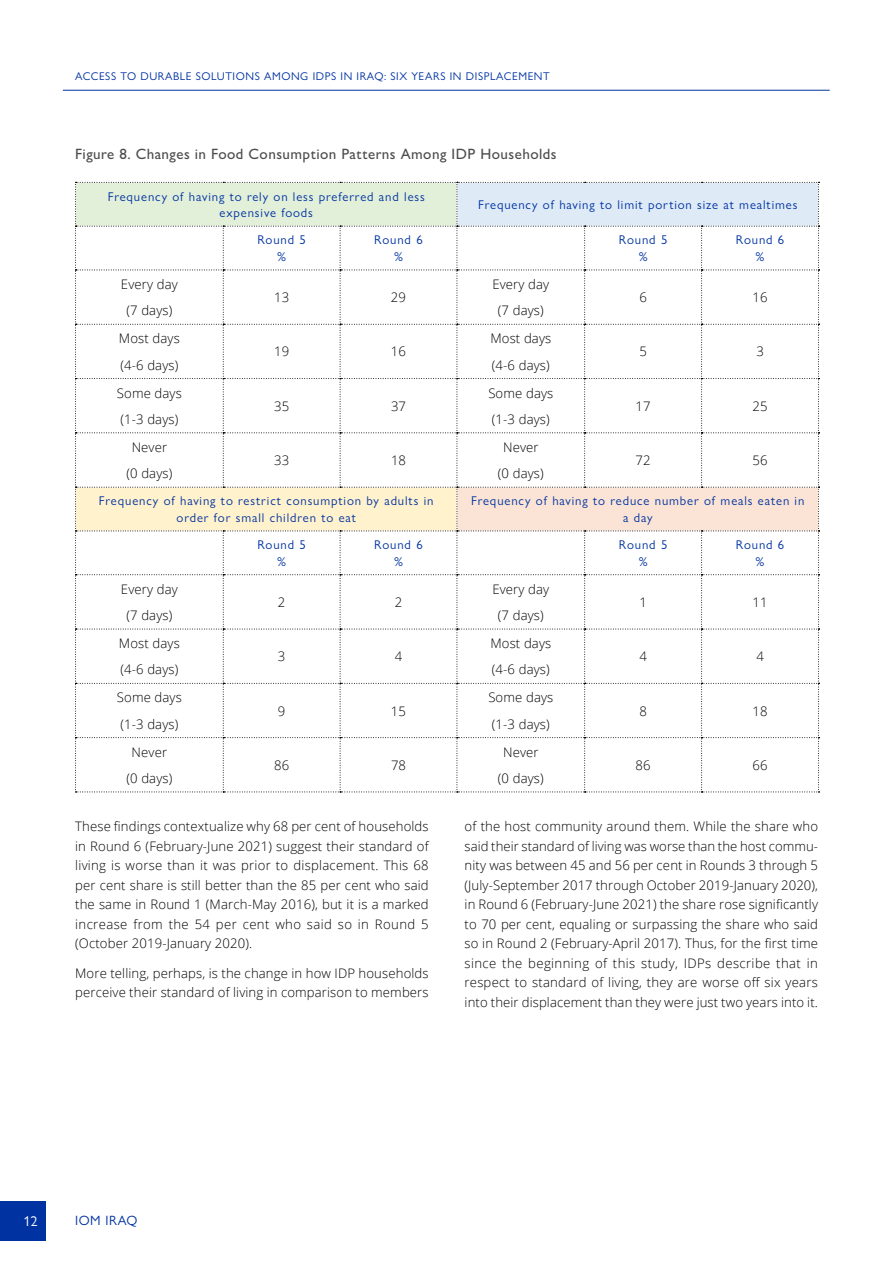
<style>
.page{position:relative;width:893px;height:1263px;background:#fff}
.page>*{position:absolute;margin:0;border:0;box-sizing:border-box;transform-origin:0 0}
.t1{font:500 15px "Gill Sans Nova";letter-spacing:.03em;color:#4d4d4f}
.t2{font:14.25px "Gill Sans Nova";color:#fff}
.t3{font:13.5px "Gill Sans Nova";letter-spacing:.04em;color:#0033a1}
.t4{font:300 13.2px/26.2px "Open Sans";letter-spacing:.01em;color:#000}
.t5{font:12.75px/16.5px "Gill Sans Nova";letter-spacing:.07em;color:#0033a1;text-align:center}
.t6{font:11.25px "Gill Sans Nova";letter-spacing:.05em;color:#0033a1}
</style>
<div class="page">
<svg style="left:75px;top:182px;width:744px;height:610px"></svg>
<hr style="left:63px;top:90px;width:767px;height:1px;background:#0033a1">
<div style="left:0;top:1201px;width:46px;height:39px;background:#0033a1"></div>
<p class="t6" style="left:75px;top:70px;width:476px">ACCESS TO DURABLE SOLUTIONS AMONG IDPS IN IRAQ: SIX YEARS IN DISPLACEMENT</p>
<p class="t1" style="left:75px;top:145px;width:483px">Figure 8. Changes in Food Consumption Patterns Among IDP Households</p>
<p class="t5" style="left:108px;top:188px;width:319px">Frequency of having to rely on less preferred and less expensive foods</p>
<p class="t5" style="left:478px;top:196px;width:321px">Frequency of having to limit portion size at mealtimes</p>
<p class="t5" style="left:257px;top:232px;width:50px">Round 5 %</p>
<p class="t5" style="left:374px;top:232px;width:50px">Round 6 %</p>
<p class="t5" style="left:619px;top:232px;width:50px">Round 5 %</p>
<p class="t5" style="left:736px;top:232px;width:50px">Round 6 %</p>
<p class="t4" style="left:121px;top:271px;width:58px;text-align:center">Every day (7 days)</p>
<p class="t4" style="left:492px;top:271px;width:58px;text-align:center">Every day (7 days)</p>
<p class="t4" style="left:274px;top:284px;width:17px">13</p>
<p class="t4" style="left:391px;top:284px;width:17px">29</p>
<p class="t4" style="left:639px;top:284px;width:9px">6</p>
<p class="t4" style="left:752px;top:284px;width:17px">16</p>
<p class="t4" style="left:119px;top:325px;width:62px">Most days (4-6 days)</p>
<p class="t4" style="left:274px;top:338px;width:17px">19</p>
<p class="t4" style="left:391px;top:338px;width:17px">16</p>
<p class="t4" style="left:490px;top:325px;width:62px">Most days (4-6 days)</p>
<p class="t4" style="left:639px;top:338px;width:9px">5</p>
<p class="t4" style="left:756px;top:338px;width:9px">3</p>
<p class="t4" style="left:117px;top:379px;width:67px">Some days (1-3 days)</p>
<p class="t4" style="left:274px;top:392px;width:17px">35</p>
<p class="t4" style="left:391px;top:392px;width:17px">37</p>
<p class="t4" style="left:488px;top:379px;width:67px">Some days (1-3 days)</p>
<p class="t4" style="left:636px;top:392px;width:17px">17</p>
<p class="t4" style="left:753px;top:392px;width:17px">25</p>
<p class="t4" style="left:126px;top:434px;width:47px;text-align:center">Never (0 days)</p>
<p class="t4" style="left:274px;top:447px;width:17px">33</p>
<p class="t4" style="left:391px;top:447px;width:17px">18</p>
<p class="t4" style="left:498px;top:434px;width:47px;text-align:center">Never (0 days)</p>
<p class="t4" style="left:636px;top:447px;width:17px">72</p>
<p class="t4" style="left:753px;top:447px;width:17px">56</p>
<p class="t5" style="left:99px;top:493px;width:336px">Frequency of having to restrict consumption by adults in order for small children to eat</p>
<p class="t5" style="left:471px;top:493px;width:335px">Frequency of having to reduce number of meals eaten in a day</p>
<p class="t5" style="left:257px;top:536px;width:50px">Round 5 %</p>
<p class="t5" style="left:374px;top:536px;width:50px">Round 6 %</p>
<p class="t5" style="left:619px;top:536px;width:50px">Round 5 %</p>
<p class="t5" style="left:736px;top:536px;width:50px">Round 6 %</p>
<p class="t4" style="left:121px;top:575px;width:58px;text-align:center">Every day (7 days)</p>
<p class="t4" style="left:492px;top:575px;width:58px;text-align:center">Every day (7 days)</p>
<p class="t4" style="left:278px;top:589px;width:9px">2</p>
<p class="t4" style="left:395px;top:589px;width:9px">2</p>
<p class="t4" style="left:639px;top:589px;width:9px">1</p>
<p class="t4" style="left:752px;top:589px;width:17px">11</p>
<p class="t4" style="left:119px;top:630px;width:62px">Most days (4-6 days)</p>
<p class="t4" style="left:278px;top:643px;width:9px">3</p>
<p class="t4" style="left:395px;top:643px;width:9px">4</p>
<p class="t4" style="left:490px;top:630px;width:62px">Most days (4-6 days)</p>
<p class="t4" style="left:639px;top:643px;width:9px">4</p>
<p class="t4" style="left:756px;top:643px;width:9px">4</p>
<p class="t4" style="left:117px;top:684px;width:67px">Some days (1-3 days)</p>
<p class="t4" style="left:278px;top:697px;width:9px">9</p>
<p class="t4" style="left:391px;top:697px;width:17px">15</p>
<p class="t4" style="left:488px;top:684px;width:67px">Some days (1-3 days)</p>
<p class="t4" style="left:639px;top:697px;width:9px">8</p>
<p class="t4" style="left:752px;top:697px;width:17px">18</p>
<p class="t4" style="left:126px;top:738px;width:47px;text-align:center">Never (0 days)</p>
<p class="t4" style="left:274px;top:751px;width:17px">86</p>
<p class="t4" style="left:391px;top:751px;width:17px">78</p>
<p class="t4" style="left:498px;top:738px;width:47px;text-align:center">Never (0 days)</p>
<p class="t4" style="left:636px;top:751px;width:17px">86</p>
<p class="t4" style="left:752px;top:751px;width:17px">66</p>
<p class="t4" style="left:75px;top:816px;width:355px;line-height:19.5px;text-align:justify">These findings contextualize why 68 per cent of households in Round 6 (February-June 2021) suggest their standard of living is worse than it was prior to displacement. This 68 per cent share is still better than the 85 per cent who said the same in Round 1 (March-May 2016), but it is a marked increase from the 54 per cent who said so in Round 5 (October 2019-January 2020).</p>
<p class="t4" style="left:75px;top:963px;width:355px;line-height:19.5px">More telling, perhaps, is the change in how IDP households perceive their standard of living in comparison to members</p>
<p class="t4" style="left:465px;top:816px;width:355px;line-height:19.5px;text-align:justify">of the host community around them. While the share who said their standard of living was worse than the host commu&shy;nity was between 45 and 56 per cent in Rounds 3 through 5 (July-September 2017 through October 2019-January 2020), in Round 6 (February-June 2021) the share rose significantly to 70 per cent, equaling or surpassing the share who said so in Round 2 (February-April 2017). Thus, for the first time since the beginning of this study, IDPs describe that in respect to standard of living, they are worse off six years into their displacement than they were just two years into it.</p>
<p class="t2" style="left:23px;top:1212px;width:16px">12</p>
<p class="t3" style="left:75px;top:1212px;width:64px">IOM IRAQ</p>
</div>
